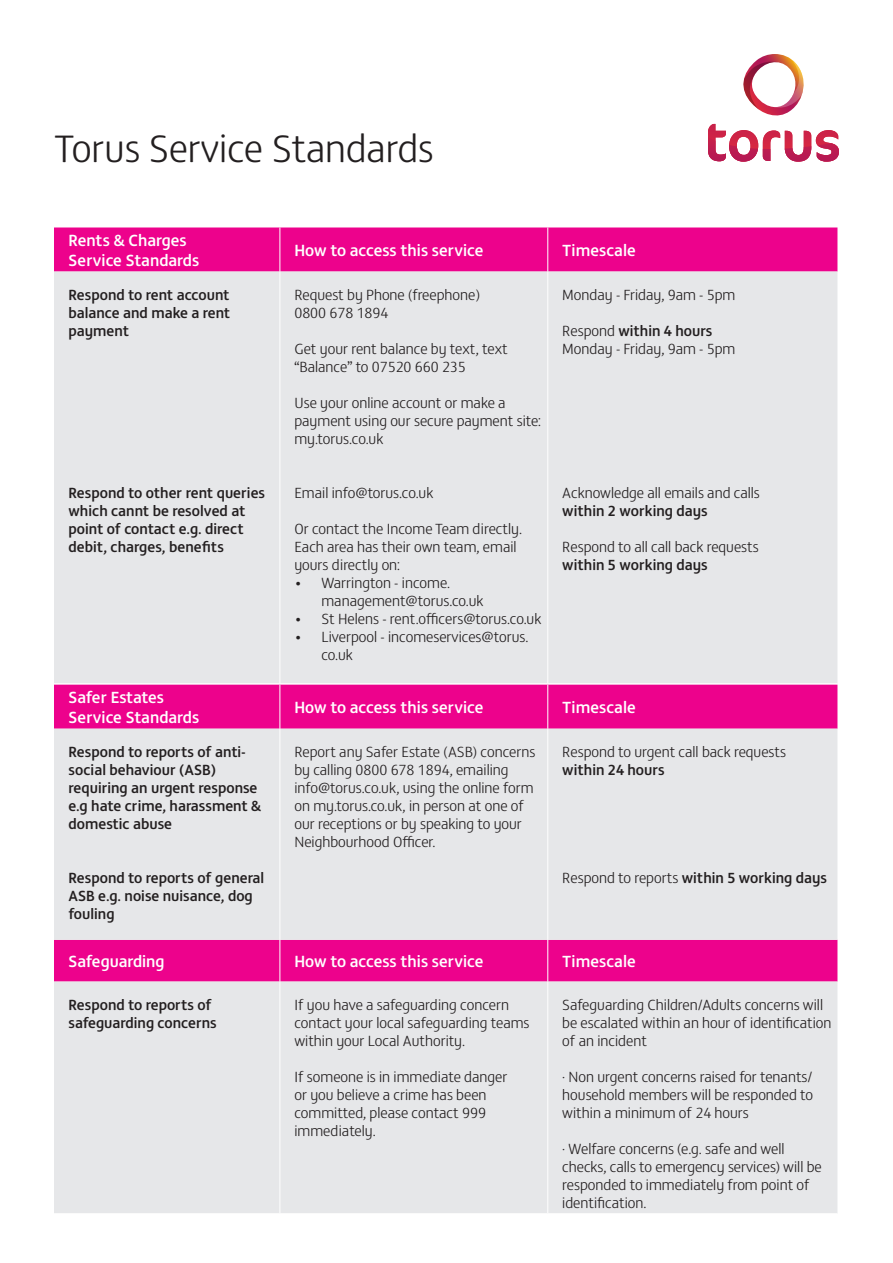
<style>
.page{position:relative;width:893px;height:1263px;background:#fff}
.page>*{position:absolute;margin:0;border:0;box-sizing:border-box;transform-origin:0 0}
.t1{font:300 39px "FS Matthew";color:#231f20}
.t2{font:500 16.5px/19.8px "FS Matthew";color:#fff}
.t3{font:300 15px/18px "FS Matthew";color:#231f20}
.t4{font:500 15px/18px "FS Matthew";color:#231f20}
.s1{font-weight:500}
.s2{font-weight:300}
</style>
<div class="page">
<svg style="left:708px;top:54px;width:131px;height:108px"></svg>
<div style="left:54px;top:227px;width:783px;height:45px;background:#ed028c"></div>
<div style="left:54px;top:272px;width:783px;height:411px;background:#e6e7e9"></div>
<hr style="left:280px;top:227px;width:1px;height:45px;background:#fff">
<hr style="left:547px;top:227px;width:1px;height:45px;background:#fff">
<hr style="left:280px;top:272px;width:1px;height:411px;background:#fff">
<hr style="left:547px;top:272px;width:1px;height:411px;background:#fff">
<div style="left:54px;top:685px;width:783px;height:44px;background:#ed028c"></div>
<svg style="left:54px;top:729px;width:783px;height:484px;background:#e6d3e1"></svg>
<hr style="left:280px;top:685px;width:1px;height:44px;background:#fff">
<hr style="left:547px;top:685px;width:1px;height:44px;background:#fff">
<hr style="left:280px;top:940px;width:1px;height:41px;background:#fff">
<hr style="left:547px;top:940px;width:1px;height:41px;background:#fff">
<hr style="left:280px;top:729px;width:1px;height:211px;background:#fff">
<hr style="left:547px;top:729px;width:1px;height:211px;background:#fff">
<hr style="left:280px;top:981px;width:1px;height:232px;background:#fff">
<hr style="left:547px;top:981px;width:1px;height:232px;background:#fff">
<h1 class="t1" style="left:54px;top:120px;width:381px">Torus Service Standards</h1>
<p class="t2" style="left:69px;top:229px;width:132px">Rents &amp; Charges<br>Service Standards</p>
<p class="t2" style="left:294px;top:239px;width:191px">How to access this service</p>
<p class="t2" style="left:562px;top:239px;width:75px">Timescale</p>
<p class="t4" style="left:69px;top:284px;width:163px;text-align:justify">Respond to rent account balance and make a rent payment</p>
<p class="t3" style="left:294px;top:285px;width:187px">Request by Phone (freephone)<br>0800 678 1894</p>
<p class="t3" style="left:294px;top:339px;width:215px">Get your rent balance by text, text “Balance” to 07520 660 235</p>
<p class="t3" style="left:294px;top:393px;width:248px">Use your online account or make a payment using our secure payment site: my.torus.co.uk</p>
<p class="t3" style="left:294px;top:483px;width:141px">Email info@torus.co.uk</p>
<p class="t3" style="left:294px;top:519px;width:229px">Or contact the Income Team directly.<br>Each area has their own team, email yours directly on:</p>
<p class="t3" style="left:321px;top:573px;width:164px;text-indent:-27px">• Warrington - income. management@torus.co.uk</p>
<p class="t3" style="left:294px;top:609px;width:249px">• St Helens - rent.officers@torus.co.uk</p>
<p class="t3" style="left:321px;top:627px;width:208px;text-indent:-27px">• Liverpool - incomeservices@torus. co.uk</p>
<p class="t3" style="left:562px;top:285px;width:175px">Monday - Friday, 9am - 5pm</p>
<p class="t3" style="left:562px;top:321px;width:175px">Respond <span class="s1">within 4 hours<br></span>Monday - Friday, 9am - 5pm</p>
<p class="t4" style="left:69px;top:482px;width:198px">Respond to other rent queries which cannt be resolved at point of contact e.g. direct debit, charges, benefits</p>
<p class="t3" style="left:562px;top:483px;width:199px">Acknowledge all emails and calls</p>
<p class="t4" style="left:562px;top:500px;width:147px">within 2 working days</p>
<p class="t3" style="left:562px;top:537px;width:198px">Respond to all call back requests</p>
<p class="t4" style="left:562px;top:554px;width:147px">within 5 working days</p>
<p class="t2" style="left:69px;top:686px;width:132px">Safer Estates<br>Service Standards</p>
<p class="t2" style="left:294px;top:696px;width:191px">How to access this service</p>
<p class="t2" style="left:562px;top:696px;width:75px">Timescale</p>
<p class="t4" style="left:69px;top:741px;width:194px">Respond to reports of anti&shy;social behaviour (ASB) requiring an urgent response e.g hate crime, harassment &amp; domestic abuse</p>
<p class="t3" style="left:294px;top:742px;width:243px">Report any Safer Estate (ASB) concerns by calling 0800 678 1894, emailing info@torus.co.uk, using the online form on my.torus.co.uk, in person at one of our receptions or by speaking to your Neighbourhood Officer.</p>
<p class="t3" style="left:562px;top:742px;width:225px">Respond to urgent call back requests</p>
<p class="t4" style="left:562px;top:759px;width:104px">within 24 hours</p>
<p class="t4" style="left:69px;top:867px;width:197px">Respond to reports of general<br>ASB e.g. noise nuisance, dog fouling</p>
<p class="t4" style="left:562px;top:867px;width:266px"><span class="s2">Respond to reports</span> within 5 working days</p>
<p class="t2" style="left:69px;top:950px;width:98px">Safeguarding</p>
<p class="t2" style="left:294px;top:950px;width:191px">How to access this service</p>
<p class="t2" style="left:562px;top:950px;width:75px">Timescale</p>
<p class="t4" style="left:69px;top:994px;width:150px">Respond to reports of safeguarding concerns</p>
<p class="t3" style="left:294px;top:994px;width:237px">If you have a safeguarding concern contact your local safeguarding teams within your Local Authority.</p>
<p class="t3" style="left:294px;top:1066px;width:215px">If someone is in immediate danger or you believe a crime has been committed, please contact 999 immediately.</p>
<p class="t3" style="left:562px;top:994px;width:271px">Safeguarding Children/Adults concerns will be escalated within an hour of identification of an incident</p>
<p class="t3" style="left:562px;top:1066px;width:252px;text-align:justify">· Non urgent concerns raised for tenants/ household members will be responded to within a minimum of 24 hours</p>
<p class="t3" style="left:562px;top:1138px;width:261px">· Welfare concerns (e.g. safe and well checks, calls to emergency services) will be responded to immediately from point of identification.</p>
</div>
